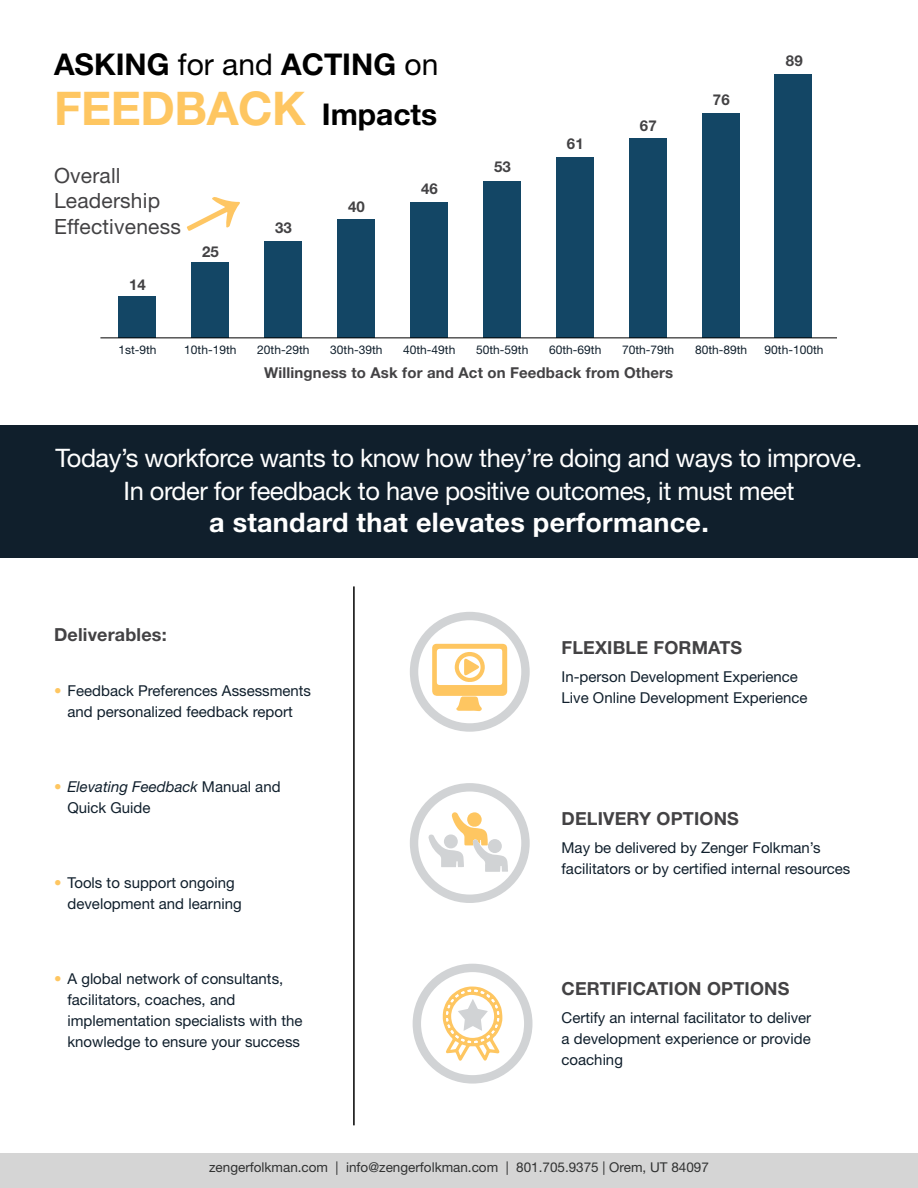
<style>
.page{position:relative;width:918px;height:1188px;background:#fff}
.page>*{position:absolute;margin:0;border:0;box-sizing:border-box;transform-origin:0 0}
.t1{font:700 46.5px "Helvetica Neue LT Std";letter-spacing:-.01em;color:#fec661}
.t2{font:700 30px "Helvetica Neue LT Std";color:#000}
.t3{font:700 27px "Helvetica Neue LT Std";letter-spacing:.01em;color:#fff}
.t4{font:25.5px/32.4px "Helvetica Neue LT Std";letter-spacing:-.02em;color:#fff;text-align:center}
.t5{font:21px/25.2px "Helvetica Neue LT Std";letter-spacing:.01em;color:#434244}
.t6{font:700 18px "Helvetica Neue LT Std";letter-spacing:.01em;color:#434244}
.t7{font:15px/21px "Helvetica Neue LT Std";color:#101f2c}
.t8{font:700 15px "Helvetica Neue LT Std";letter-spacing:.01em;color:#434244}
.t9{font:13.5px "Helvetica Neue LT Std";color:#313232}
.t10{font:12px "Helvetica Neue LT Std";color:#101f2c}
.s1{font-weight:400}
.s2{color:#fec661}
.s3{font-style:italic;color:#fec661}
.s4{font-style:italic}
</style>
<div class="page">
<div style="left:119px;top:296px;width:37px;height:42px;background:#134665"></div>
<div style="left:192px;top:263px;width:37px;height:75px;background:#134665"></div>
<div style="left:265px;top:241px;width:37px;height:97px;background:#134665"></div>
<div style="left:337px;top:219px;width:38px;height:119px;background:#134665"></div>
<div style="left:410px;top:202px;width:38px;height:136px;background:#134665"></div>
<div style="left:483px;top:182px;width:38px;height:156px;background:#134665"></div>
<div style="left:556px;top:157px;width:37px;height:181px;background:#134665"></div>
<div style="left:629px;top:138px;width:37px;height:200px;background:#134665"></div>
<div style="left:702px;top:114px;width:37px;height:224px;background:#134665"></div>
<div style="left:775px;top:75px;width:37px;height:263px;background:#134665"></div>
<div style="left:0;top:426px;width:918px;height:132px;background:#101f2c"></div>
<hr style="left:353px;top:586px;width:2px;height:539px;background:#000">
<div style="left:0;top:1153px;width:918px;height:35px;background:#d5d5d5"></div>
<svg style="left:410px;top:612px;width:120px;height:120px"></svg>
<svg style="left:410px;top:783px;width:120px;height:120px"></svg>
<svg style="left:413px;top:964px;width:120px;height:120px"></svg>
<hr style="left:100px;top:338px;width:737px;height:1px;background:#000">
<svg style="left:186px;top:197px;width:54px;height:34px"></svg>
<h2 class="t2" style="left:54px;top:46px;width:386px">ASKING <span class="s1">for and</span> ACTING <span class="s1">on</span></h2>
<h1 class="t1" style="left:54px;top:80px;width:253px">FEEDBACK</h1>
<h3 class="t5" style="left:54px;top:163px;width:128px">Overall<br>Leadership<br>Effectiveness</h3>
<p class="t8" style="left:129px;top:276px;width:18px">14</p>
<p class="t8" style="left:202px;top:243px;width:18px">25</p>
<p class="t8" style="left:275px;top:219px;width:18px">33</p>
<h2 class="t2" style="left:322px;top:96px;width:117px">Impacts</h2>
<p class="t8" style="left:348px;top:198px;width:18px">40</p>
<p class="t8" style="left:421px;top:180px;width:18px">46</p>
<p class="t8" style="left:494px;top:158px;width:18px">53</p>
<p class="t8" style="left:567px;top:135px;width:18px">61</p>
<p class="t8" style="left:640px;top:116px;width:18px">67</p>
<p class="t8" style="left:713px;top:90px;width:18px">76</p>
<p class="t8" style="left:786px;top:51px;width:18px">89</p>
<p class="t10" style="left:118px;top:342px;width:40px">1st-9th</p>
<p class="t10" style="left:184px;top:342px;width:54px">10th-19th</p>
<p class="t10" style="left:257px;top:342px;width:54px">20th-29th</p>
<p class="t10" style="left:330px;top:342px;width:54px">30th-39th</p>
<p class="t10" style="left:403px;top:342px;width:54px">40th-49th</p>
<p class="t10" style="left:476px;top:342px;width:54px">50th-59th</p>
<p class="t10" style="left:549px;top:342px;width:54px">60th-69th</p>
<p class="t10" style="left:622px;top:342px;width:54px">70th-79th</p>
<p class="t10" style="left:695px;top:342px;width:54px">80th-89th</p>
<p class="t10" style="left:765px;top:342px;width:60px">90th-100th</p>
<p class="t8" style="left:264px;top:364px;width:411px">Willingness to Ask for and Act on Feedback from Others</p>
<h3 class="t4" style="left:56px;top:442px;width:808px">Today’s workforce wants to know how they’re doing and ways to improve.<br>In order for feedback to have positive outcomes, it must meet</h3>
<h3 class="t3" style="left:209px;top:506px;width:501px">a standard that elevates performance.</h3>
<p class="t6" style="left:54px;top:624px;width:114px">Deliverables:</p>
<p class="t7" style="left:54px;top:680px;width:259px;text-align:center"><span class="s2">•</span> Feedback Preferences Assessments and personalized feedback report</p>
<p class="t7" style="left:68px;top:776px;width:215px;text-indent:-14px"><span class="s3">•</span> <span class="s4">Elevating Feedback</span> Manual and<br>Quick Guide</p>
<p class="t7" style="left:68px;top:872px;width:176px;text-indent:-14px"><span class="s2">•</span> Tools to support ongoing development and learning</p>
<p class="t7" style="left:68px;top:968px;width:237px;text-indent:-14px"><span class="s2">•</span> A global network of consultants, facilitators, coaches, and implementation specialists with the knowledge to ensure your success</p>
<p class="t6" style="left:562px;top:636px;width:182px">FLEXIBLE FORMATS</p>
<p class="t7" style="left:562px;top:666px;width:248px">In-person Development Experience<br>Live Online Development Experience</p>
<p class="t6" style="left:562px;top:808px;width:179px">DELIVERY OPTIONS</p>
<p class="t7" style="left:562px;top:837px;width:290px">May be delivered by Zenger Folkman’s facilitators or by certified internal resources</p>
<p class="t6" style="left:562px;top:978px;width:229px">CERTIFICATION OPTIONS</p>
<p class="t7" style="left:562px;top:1007px;width:251px;text-align:justify">Certify an internal facilitator to deliver a development experience or provide coaching</p>
<p class="t9" style="left:209px;top:1159px;width:501px">zengerfolkman.com | info@zengerfolkman.com | 801.705.9375 | Orem, UT 84097</p>
</div>
